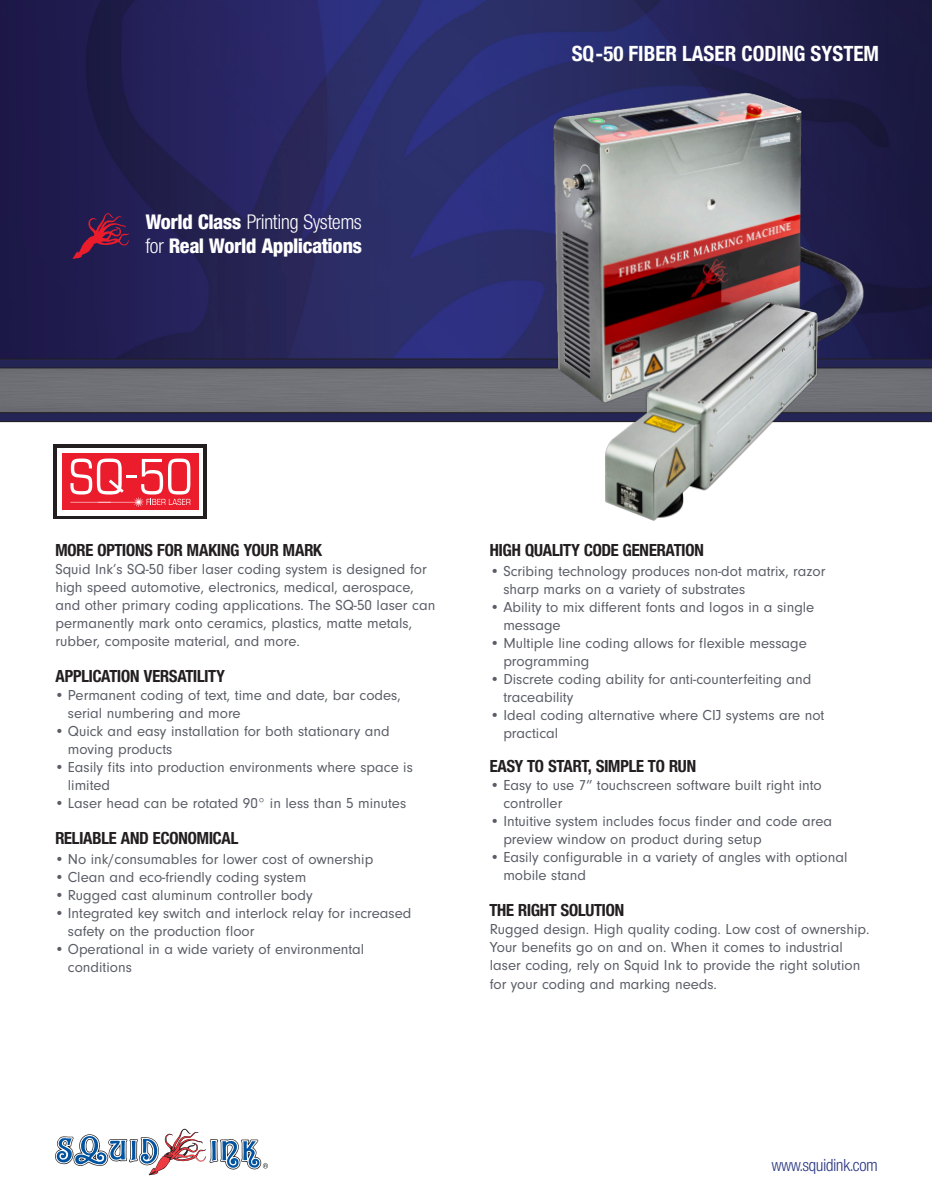
<style>
.page{position:relative;width:932px;height:1202px;background:#fff}
.page>*{position:absolute;margin:0;border:0;box-sizing:border-box;transform-origin:0 0}
.t1{font:condensed 21.75px "Nimbus San Nov D";color:#fff}
.t2{font:21.75px "Nimbus San Nov D Heav Cond";color:#fff}
.Bullet_Table_List{font:700 condensed 21px "Helvetica Neue";color:#fff}
.Body_Copy{font:700 condensed 18px "Nimbus San Nov D";color:#231f20}
.t3{font:condensed 18px "Nimbus San Nov D";color:#293782}
.Sub_Head{font:15px/18px "Neuzeit Gro T";color:#5a5d66}
.s1{font-family:"Nimbus San Nov D Heav Cond";font-stretch:normal}
.s2{font-family:"Nimbus San Nov D";font-stretch:condensed}
</style>
<div class="page">
<img style="left:0;top:0;width:932px;height:359px">
<div style="left:0;top:363px;width:932px;height:55px;background:#6f7177"></div>
<svg style="left:0;top:359px;width:932px;height:9px;background:#23244e"></svg>
<svg style="left:0;top:412px;width:932px;height:10px;background:#24244a"></svg>
<svg style="left:55px;top:1128px;width:213px;height:47px"></svg>
<svg style="left:73px;top:213px;width:56px;height:46px;background:#531c48"></svg>
<img style="left:537px;top:71px;width:346px;height:450px">
<div style="left:54px;top:444px;width:153px;height:75px;background:#231f20"></div>
<div style="left:57px;top:448px;width:146px;height:67px;background:#fff"></div>
<div style="left:62px;top:453px;width:136px;height:57px;background:#eb1c2c"></div>
<svg style="left:70px;top:458px;width:120px;height:49px"></svg>
<p class="t1" style="left:146px;top:210px;width:217px"><span class="s1">World Class</span> Printing Systems</p>
<p class="t2" style="left:146px;top:233px;width:218px"><span class="s2">for</span> Real World Applications</p>
<p class="Bullet_Table_List" style="left:571px;top:36px;width:309px">SQ-50 FIBER LASER CODING SYSTEM</p>
<p class="Body_Copy" style="left:55px;top:540px;width:268px">MORE OPTIONS FOR MAKING YOUR MARK</p>
<p class="Sub_Head" style="left:55px;top:560px;width:381px">Squid Ink’s SQ-50 fiber laser coding system is designed for high speed automotive, electronics, medical, aerospace, and other primary coding applications. The SQ-50 laser can permanently mark onto ceramics, plastics, matte metals,</p>
<p class="Sub_Head" style="left:55px;top:632px;width:246px">rubber, composite material, and more.</p>
<p class="Body_Copy" style="left:55px;top:666px;width:171px">APPLICATION VERSATILITY</p>
<p class="Sub_Head" style="left:68px;top:686px;width:334px;text-indent:-14px">• Permanent coding of text, time and date, bar codes, serial numbering and more</p>
<p class="Sub_Head" style="left:68px;top:722px;width:323px;text-indent:-14px">• Quick and easy installation for both stationary and moving products</p>
<p class="Sub_Head" style="left:68px;top:758px;width:346px;text-indent:-14px">• Easily fits into production environments where space is limited</p>
<p class="Sub_Head" style="left:54px;top:794px;width:353px">• Laser head can be rotated 90° in less than 5 minutes</p>
<p class="Body_Copy" style="left:55px;top:828px;width:184px">RELIABLE AND ECONOMICAL</p>
<p class="Sub_Head" style="left:54px;top:849px;width:320px">• No ink/consumables for lower cost of ownership</p>
<p class="Sub_Head" style="left:54px;top:867px;width:253px">• Clean and eco-friendly coding system</p>
<p class="Sub_Head" style="left:54px;top:885px;width:260px">• Rugged cast aluminum controller body</p>
<p class="Sub_Head" style="left:68px;top:903px;width:345px;text-indent:-14px">• Integrated key switch and interlock relay for increased safety on the production floor</p>
<p class="Sub_Head" style="left:68px;top:939px;width:298px;text-indent:-14px">• Operational in a wide variety of environmental conditions</p>
<p class="Body_Copy" style="left:490px;top:540px;width:215px">HIGH QUALITY CODE GENERATION</p>
<p class="Sub_Head" style="left:503px;top:562px;width:324px;text-indent:-14px">• Scribing technology produces non-dot matrix, razor sharp marks on a variety of substrates</p>
<p class="Sub_Head" style="left:503px;top:598px;width:312px;text-indent:-14px">• Ability to mix different fonts and logos in a single message</p>
<p class="Sub_Head" style="left:503px;top:634px;width:305px;text-indent:-14px">• Multiple line coding allows for flexible message programming</p>
<p class="Sub_Head" style="left:503px;top:670px;width:310px;text-indent:-14px">• Discrete coding ability for anti-counterfeiting and traceability</p>
<p class="Sub_Head" style="left:503px;top:706px;width:323px;text-indent:-14px">• Ideal coding alternative where CIJ systems are not practical</p>
<p class="Sub_Head" style="left:503px;top:776px;width:320px;text-indent:-14px">• Easy to use 7” touchscreen software built right into controller</p>
<p class="Sub_Head" style="left:503px;top:812px;width:330px;text-indent:-14px">• Intuitive system includes focus finder and code area preview window on product during setup</p>
<p class="Sub_Head" style="left:503px;top:848px;width:346px;text-indent:-14px">• Easily configurable in a variety of angles with optional mobile stand</p>
<p class="Body_Copy" style="left:490px;top:756px;width:208px">EASY TO START, SIMPLE TO RUN</p>
<p class="Body_Copy" style="left:490px;top:900px;width:136px">THE RIGHT SOLUTION</p>
<p class="Sub_Head" style="left:490px;top:920px;width:381px">Rugged design. High quality coding. Low cost of ownership.<br>Your benefits go on and on. When it comes to industrial laser coding, rely on Squid Ink to provide the right solution for your coding and marking needs.</p>
<p class="t3" style="left:771px;top:1155px;width:107px">www.squidink.com</p>
</div>
